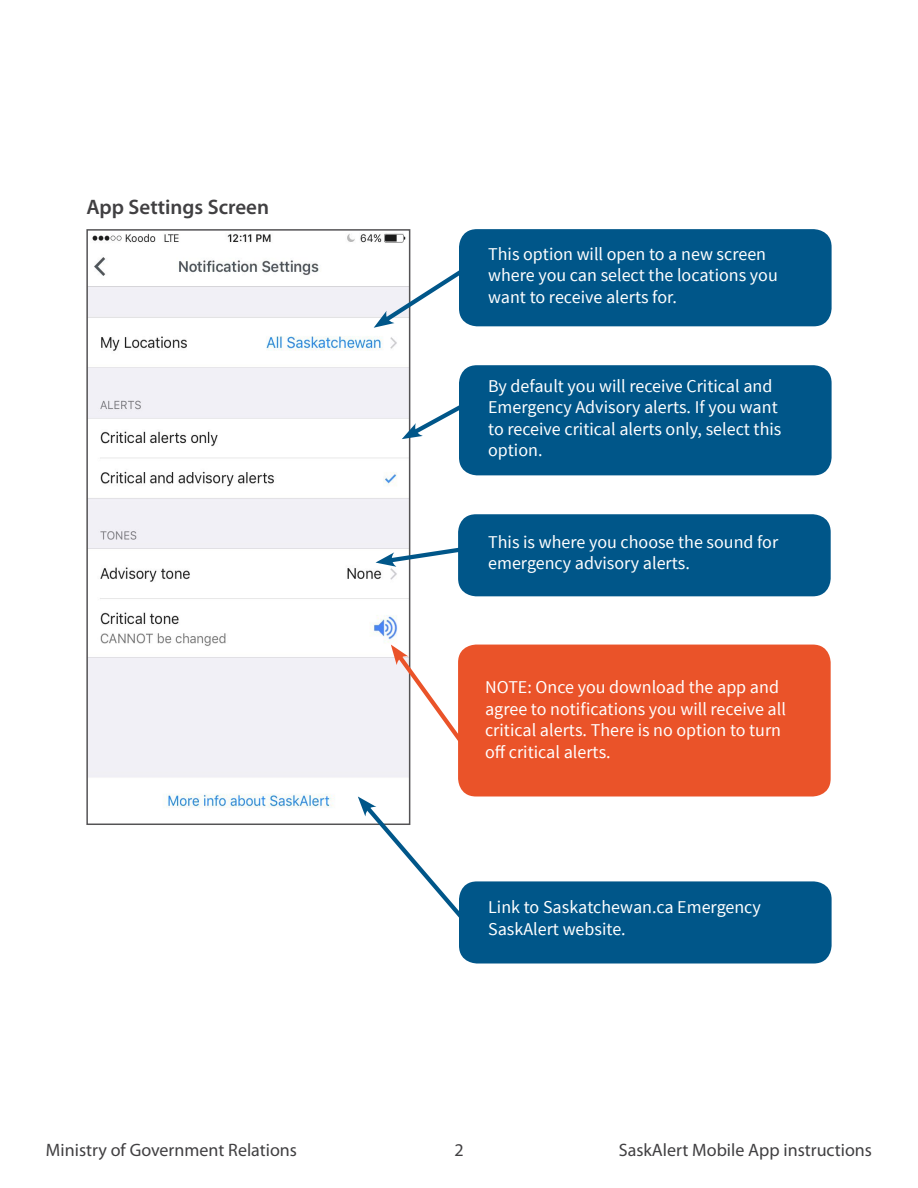
<style>
.page{position:relative;width:918px;height:1188px;background:#fff}
.page>*{position:absolute;margin:0;border:0;box-sizing:border-box;transform-origin:0 0}
.t1{font:600 21px "Myriad Pro";color:#414042}
.t2{font:18px/21.6px "Source Sans Pro";color:#fff}
.t3{font:18px "Myriad Pro";color:#414042}
</style>
<div class="page">
<img style="left:89px;top:233px;width:318px;height:575px">
<div style="left:86px;top:229px;width:324px;height:596px;border:2px solid #414042"></div>
<div style="left:459px;top:229px;width:373px;height:97px;background:#005689;border-radius:18px"></div>
<div style="left:458px;top:514px;width:373px;height:82px;background:#005689;border-radius:18px"></div>
<div style="left:458px;top:645px;width:373px;height:152px;background:#ea5329;border-radius:18px"></div>
<svg style="left:374px;top:262px;width:99px;height:66px"></svg>
<svg style="left:402px;top:380px;width:57px;height:59px"></svg>
<svg style="left:376px;top:541px;width:83px;height:26px"></svg>
<div style="left:459px;top:881px;width:373px;height:83px;background:#005689;border-radius:18px"></div>
<svg style="left:358px;top:796px;width:109px;height:122px"></svg>
<div style="left:459px;top:365px;width:373px;height:110px;background:#005689;border-radius:18px"></div>
<svg style="left:391px;top:645px;width:78px;height:105px"></svg>
<p class="t1" style="left:86px;top:193px;width:184px">App Settings Screen</p>
<p class="t2" style="left:488px;top:243px;width:291px">This option will open to a new screen where you can select the locations you want to receive alerts for.</p>
<p class="t2" style="left:488px;top:375px;width:295px">By default you will receive Critical and Emergency Advisory alerts. If you want to receive critical alerts only, select this option.</p>
<p class="t2" style="left:488px;top:531px;width:292px">This is where you choose the sound for emergency advisory alerts.</p>
<p class="t2" style="left:485px;top:677px;width:302px">NOTE: Once you download the app and agree to notifications you will receive all critical alerts. There is no option to turn off critical alerts.</p>
<p class="t2" style="left:488px;top:897px;width:274px">Link to Saskatchewan.ca Emergency<br>SaskAlert website.</p>
<p class="t3" style="left:46px;top:1138px;width:253px">Ministry of Government Relations</p>
<p class="t3" style="left:454px;top:1138px;width:11px">2</p>
<p class="t3" style="left:619px;top:1138px;width:255px">SaskAlert Mobile App instructions</p>
</div>
